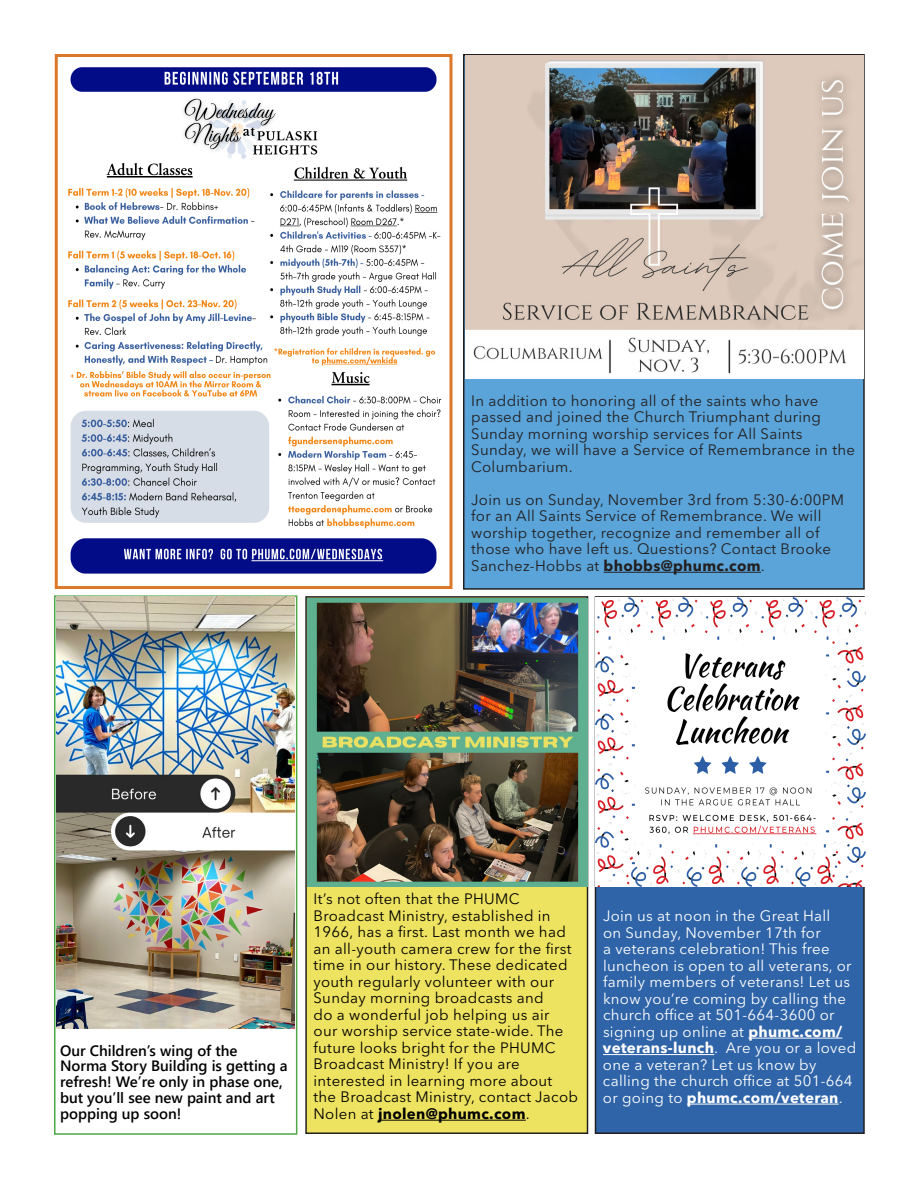
<style>
.page{position:relative;width:918px;height:1188px;background:#fff}
.page>*{position:absolute;margin:0;border:0;box-sizing:border-box;transform-origin:0 0}
.t1{font:15px/16.5px "Avenir Next LT Pro";letter-spacing:.02em;color:#000}
.t2{font:15px/16.5px "Avenir Next LT Pro";letter-spacing:.02em;color:#231f20}
.t3{font:15px/16.5px "Avenir Next LT Pro";letter-spacing:.02em;color:#fff}
.t4{font:600 15px/15.8px "Segoe UI";color:#000}
.s1{font-weight:700}
</style>
<div class="page">
<div style="left:54px;top:595px;width:243px;height:540px;border:2px solid #4ea746"></div>
<img style="left:68px;top:67px;width:374px;height:507px">
<div style="left:55px;top:54px;width:397px;height:535px;border:3px solid #db7829"></div>
<div style="left:464px;top:55px;width:400px;height:534px;background:#5aa4d9"></div>
<hr style="left:604px;top:572px;width:157px;height:1px;background:#231f20">
<div style="left:463px;top:54px;width:402px;height:536px;border:2px solid #231f20"></div>
<img style="left:465px;top:56px;width:398px;height:322px">
<img style="left:56px;top:596px;width:239px;height:432px">
<div style="left:306px;top:597px;width:282px;height:536px;background:#eee360"></div>
<hr style="left:378px;top:1120px;width:148px;height:1px;background:#000">
<div style="left:305px;top:596px;width:283px;height:538px;border:2px solid #231f20"></div>
<img style="left:307px;top:599px;width:280px;height:287px">
<div style="left:596px;top:597px;width:268px;height:536px;background:#2f64a8"></div>
<hr style="left:748px;top:1038px;width:94px;height:1px;background:#fff">
<hr style="left:603px;top:1054px;width:111px;height:1px;background:#fff">
<hr style="left:687px;top:1104px;width:152px;height:1px;background:#fff">
<img style="left:596px;top:597px;width:270px;height:289px">
<p class="t2" style="left:471px;top:392px;width:385px">In addition to honoring all of the saints who have passed and joined the Church Triumphant during Sunday morning worship services for All Saints Sunday, we will have a Service of Remembrance in the Columbarium.</p>
<p class="t2" style="left:471px;top:491px;width:374px">Join us on Sunday, November 3rd from 5:30-6:00PM for an All Saints Service of Remembrance. We will worship together, recognize and remember all of those who have left us. Questions? Contact Brooke Sanchez-Hobbs at <span class="s1">bhobbs@phumc.com</span>.</p>
<p class="t4" style="left:60px;top:1041px;width:229px">Our Children’s wing of the<br>Norma Story Building is getting a refresh! We’re only in phase one, but you’ll see new paint and art popping up soon!</p>
<p class="t1" style="left:314px;top:891px;width:266px">It’s not often that the PHUMC Broadcast Ministry, established in 1966, has a first. Last month we had an all-youth camera crew for the first time in our history. These dedicated youth regularly volunteer with our Sunday morning broadcasts and<br>do a wonderful job helping us air<br>our worship service state-wide. The future looks bright for the PHUMC Broadcast Ministry! If you are interested in learning more about the Broadcast Ministry, contact Jacob Nolen at <span class="s1">jnolen@phumc.com</span>.</p>
<p class="t3" style="left:603px;top:908px;width:255px">Join us at noon in the Great Hall<br>on Sunday, November 17th for<br>a veterans celebration! This free luncheon is open to all veterans, or family members of veterans! Let us know you’re coming by calling the church office at 501-664-3600 or signing up online at <span class="s1">phumc.com/ veterans-lunch</span>. Are you or a loved one a veteran? Let us know by calling the church office at 501-664 or going to <span class="s1">phumc.com/veteran</span>.</p>
</div>
